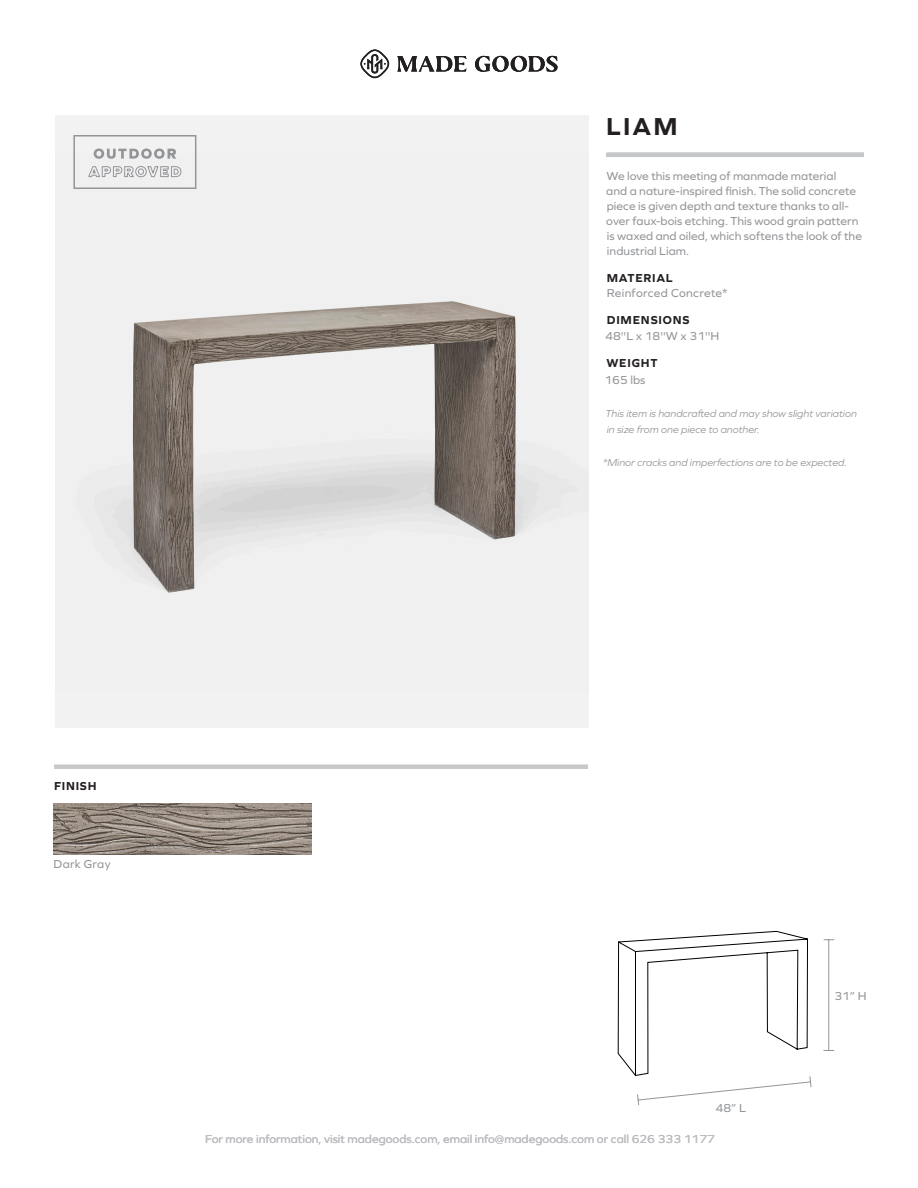
<style>
.page{position:relative;width:918px;height:1188px;background:#fff}
.page>*{position:absolute;margin:0;border:0;box-sizing:border-box;transform-origin:0 0}
.t1{font:700 25.5px "Graphie";color:#231f20}
.t2{font:12px/15px "Graphie";letter-spacing:.005em;color:#939598}
.t3{font:12px "Graphie";color:#bcbdc0}
.t4{font:700 12px "Graphie";letter-spacing:.065em;color:#231f20}
.t5{font:12px "Graphie";letter-spacing:.025em;color:#939598}
.t6{font:italic 10.5px/16.5px "Graphie";color:#939598}
</style>
<div class="page">
<hr style="left:606px;top:153px;width:258px;height:4px;background:#c7c8ca">
<svg style="left:397px;top:56px;width:161px;height:16px"></svg>
<svg style="left:360px;top:50px;width:29px;height:28px"></svg>
<img style="left:55px;top:153px;width:533px;height:537px">
<div style="left:54px;top:764px;width:534px;height:5px;background:#c7c8ca"></div>
<hr style="left:828px;top:940px;width:1px;height:110px;background:#939598">
<img style="left:54px;top:804px;width:258px;height:50px">
<svg style="left:94px;top:149px;width:82px;height:10px"></svg>
<svg style="left:88px;top:165px;width:94px;height:13px"></svg>
<div style="left:73px;top:135px;width:123px;height:54px;border:2px solid #939598"></div>
<svg style="left:617px;top:931px;width:195px;height:174px"></svg>
<p class="t1" style="left:606px;top:111px;width:73px">LIAM</p>
<p class="t2" style="left:606px;top:168px;width:257px">We love this meeting of manmade material<br>and a nature-inspired finish. The solid concrete piece is given depth and texture thanks to all&shy;over faux-bois etching. This wood grain pattern is waxed and oiled, which softens the look of the industrial Liam.</p>
<p class="t4" style="left:607px;top:271px;width:67px">MATERIAL</p>
<p class="t5" style="left:607px;top:286px;width:122px">Reinforced Concrete*</p>
<p class="t4" style="left:607px;top:313px;width:84px">DIMENSIONS</p>
<p class="t2" style="left:605px;top:328px;width:116px">48''L x 18''W x 31''H</p>
<p class="t4" style="left:607px;top:356px;width:52px">WEIGHT</p>
<p class="t2" style="left:605px;top:372px;width:42px">165 lbs</p>
<p class="t6" style="left:606px;top:405px;width:253px">This item is handcrafted and may show slight variation in size from one piece to another.</p>
<p class="t6" style="left:603px;top:454px;width:246px">*Minor cracks and imperfections are to be expected.</p>
<p class="t4" style="left:54px;top:779px;width:44px">FINISH</p>
<p class="t5" style="left:54px;top:857px;width:59px">Dark Gray</p>
<p class="t2" style="left:716px;top:1100px;width:32px">48” L</p>
<p class="t3" style="left:205px;top:1132px;width:511px">For more information, visit madegoods.com, email info@madegoods.com or call 626 333 1177</p>
<p class="t2" style="left:834px;top:988px;width:34px">31” H</p>
</div>
